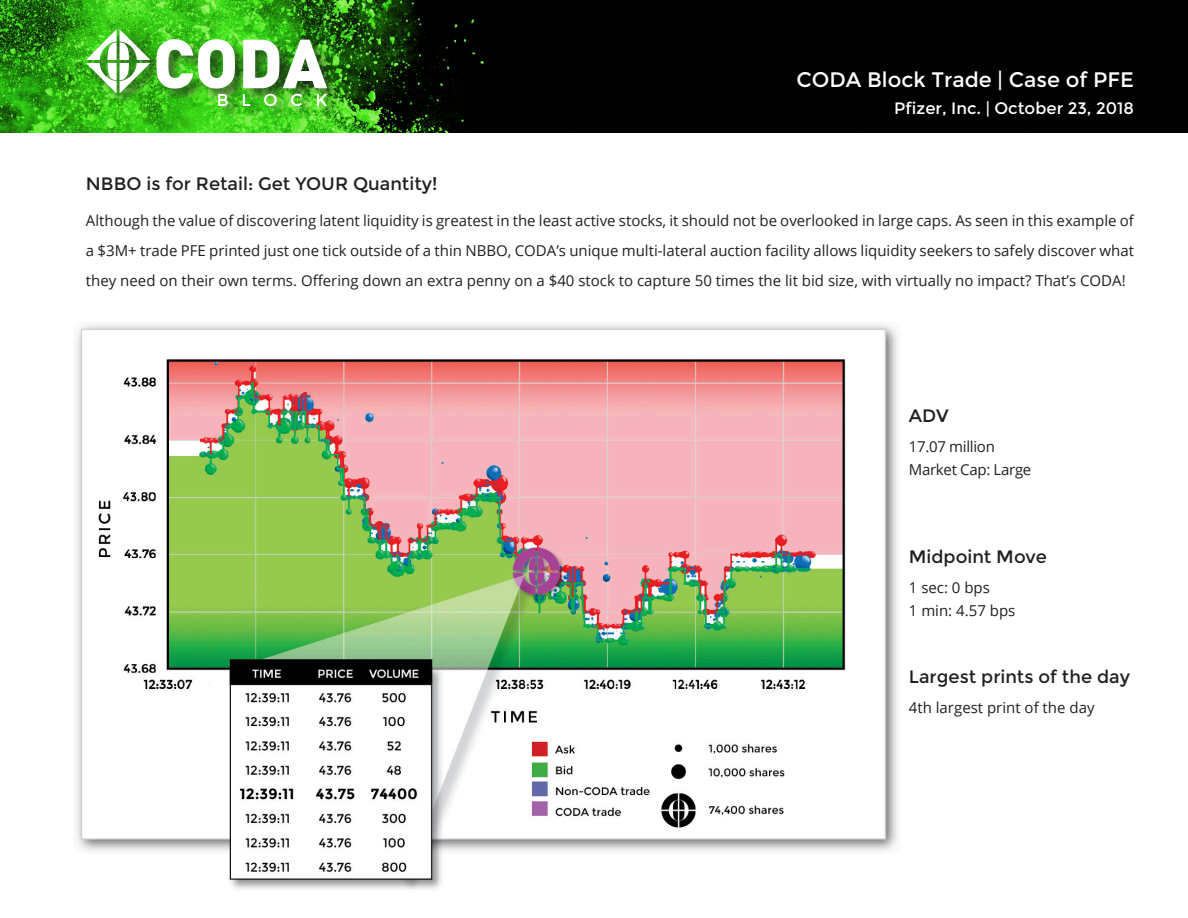
<style>
.page{position:relative;width:1188px;height:918px;background:#fff}
.page>*{position:absolute;margin:0;border:0;box-sizing:border-box;transform-origin:0 0}
.t1{font:21px "Montserrat";color:#fff}
.t2{font:18px "Montserrat";color:#231f20}
.t3{font:16.5px "Montserrat";color:#fff}
.t4{font:15px/30px "Open Sans";color:#231f20;text-align:justify}
.t5{font:15px "Open Sans";letter-spacing:-.02em;color:#231f20}
</style>
<div class="page">
<img style="left:0;top:1px;width:1188px;height:132px">
<div style="left:86px;top:29px;width:255px;height:92px;background:#231f20;opacity:.6"></div>
<svg style="left:86px;top:29px;width:65px;height:65px"></svg>
<svg style="left:243px;top:40px;width:84px;height:48px"></svg>
<img style="left:157px;top:39px;width:78px;height:67px">
<svg style="left:243px;top:94px;width:7px;height:12px"></svg>
<svg style="left:264px;top:94px;width:13px;height:12px"></svg>
<svg style="left:291px;top:94px;width:11px;height:12px"></svg>
<svg style="left:317px;top:94px;width:10px;height:12px"></svg>
<img style="left:76px;top:325px;width:822px;height:565px">
<p class="t1" style="left:797px;top:67px;width:339px">CODA Block Trade | Case of PFE</p>
<p class="t3" style="left:894px;top:99px;width:241px">Pfizer, Inc. | October 23, 2018</p>
<p class="t2" style="left:86px;top:173px;width:353px">NBBO is for Retail: Get YOUR Quantity!</p>
<p class="t4" style="left:86px;top:205px;width:1050px">Although the value of discovering latent liquidity is greatest in the least active stocks, it should not be overlooked in large caps. As seen in this example of a $3M+ trade PFE printed just one tick outside of a thin NBBO, CODA’s unique multi-lateral auction facility allows liquidity seekers to safely discover what they need on their own terms. Offering down an extra penny on a $40 stock to capture 50 times the lit bid size, with virtually no impact? That’s CODA!</p>
<p class="t2" style="left:909px;top:405px;width:42px">ADV</p>
<p class="t5" style="left:909px;top:436px;width:88px">17.07 million</p>
<p class="t5" style="left:909px;top:459px;width:124px">Market Cap: Large</p>
<p class="t2" style="left:909px;top:546px;width:140px">Midpoint Move</p>
<p class="t4" style="left:909px;top:572px;width:83px">1 sec: 0 bps</p>
<p class="t4" style="left:909px;top:595px;width:108px">1 min: 4.57 bps</p>
<p class="t2" style="left:909px;top:666px;width:223px">Largest prints of the day</p>
<p class="t4" style="left:909px;top:692px;width:187px">4th largest print of the day</p>
</div>
